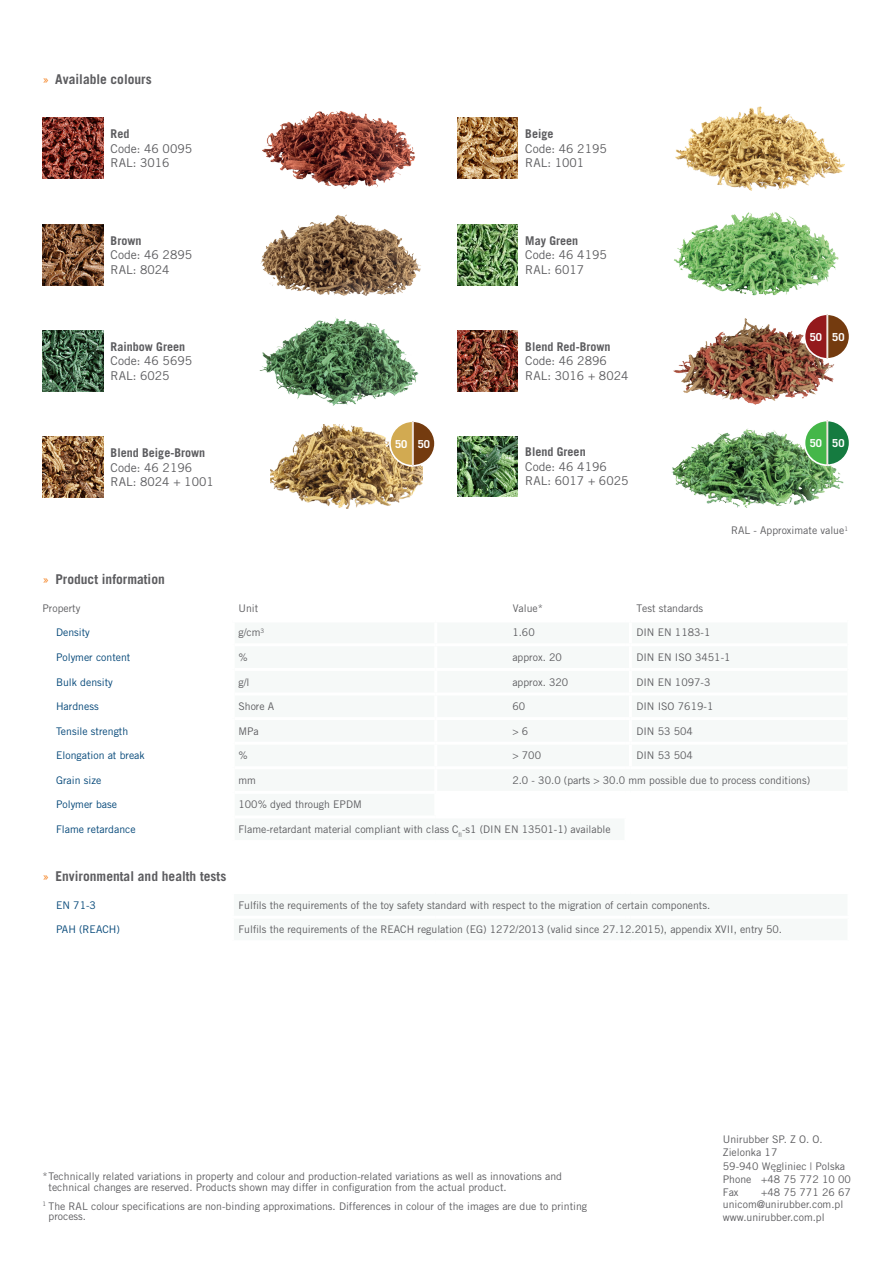
<style>
.page{position:relative;width:893px;height:1263px;background:#fff}
.page>*{position:absolute;margin:0;border:0;box-sizing:border-box;transform-origin:0 0}
.t1{font:700 13.5px "Trade Gothic LT Std";color:#5c5c5f}
.t2{font:12.15px "Trade Gothic LT Std";color:#5c5c5f}
.t3{font:700 12.15px "Trade Gothic LT Std";color:#5c5c5f}
.t4{font:700 10.95px "Trade Gothic LT";color:#fff}
.Bildlegende{font:10.5px/10.5px "Trade Gothic LT Std";color:#5c5c5f}
.t5{font:10.5px "Trade Gothic LT Std";color:#004577}
.s1{font-weight:400;color:#f58220}
.s2{font-family:"Calibri";font-weight:300;font-size:12px}
</style>
<div class="page">
<img style="left:262px;top:110px;width:154px;height:79px">
<img style="left:260px;top:214px;width:161px;height:82px">
<img style="left:674px;top:212px;width:165px;height:84px">
<img style="left:259px;top:317px;width:160px;height:89px">
<img style="left:671px;top:428px;width:173px;height:80px">
<img style="left:673px;top:318px;width:162px;height:87px">
<svg style="left:804px;top:420px;width:45px;height:46px"></svg>
<hr style="left:827px;top:420px;width:1px;height:45px;background:#fff">
<svg style="left:804px;top:314px;width:45px;height:46px"></svg>
<hr style="left:827px;top:314px;width:1px;height:45px;background:#fff">
<img style="left:675px;top:106px;width:169px;height:85px">
<img style="left:270px;top:425px;width:152px;height:83px">
<svg style="left:389px;top:421px;width:46px;height:46px"></svg>
<hr style="left:412px;top:421px;width:1px;height:45px;background:#fff">
<img style="left:43px;top:118px;width:60px;height:61px">
<img style="left:43px;top:224px;width:60px;height:61px">
<img style="left:43px;top:331px;width:60px;height:60px">
<img style="left:43px;top:437px;width:60px;height:61px">
<img style="left:457px;top:118px;width:61px;height:61px">
<img style="left:457px;top:224px;width:61px;height:61px">
<img style="left:457px;top:331px;width:61px;height:60px">
<img style="left:457px;top:436px;width:61px;height:61px">
<p class="t1" style="left:43px;top:71px;width:111px"><span class="s1">»</span> Available colours</p>
<p class="t3" style="left:111px;top:126px;width:20px">Red</p>
<p class="t2" style="left:111px;top:141px;width:83px">Code: 46 0095</p>
<p class="t2" style="left:111px;top:156px;width:61px">RAL: 3016</p>
<p class="t3" style="left:525px;top:126px;width:30px">Beige</p>
<p class="t2" style="left:525px;top:141px;width:83px">Code: 46 2195</p>
<p class="t2" style="left:525px;top:156px;width:61px">RAL: 1001</p>
<p class="t3" style="left:111px;top:233px;width:32px">Brown</p>
<p class="t2" style="left:111px;top:247px;width:83px">Code: 46 2895</p>
<p class="t2" style="left:111px;top:262px;width:61px">RAL: 8024</p>
<p class="t3" style="left:525px;top:233px;width:55px">May Green</p>
<p class="t2" style="left:525px;top:247px;width:83px">Code: 46 4195</p>
<p class="t2" style="left:525px;top:262px;width:61px">RAL: 6017</p>
<p class="t3" style="left:111px;top:339px;width:76px">Rainbow Green</p>
<p class="t2" style="left:111px;top:354px;width:83px">Code: 46 5695</p>
<p class="t2" style="left:111px;top:368px;width:61px">RAL: 6025</p>
<p class="t3" style="left:525px;top:339px;width:87px">Blend Red-Brown</p>
<p class="t2" style="left:525px;top:354px;width:83px">Code: 46 2896</p>
<p class="t2" style="left:525px;top:368px;width:105px">RAL: 3016 + 8024</p>
<p class="t4" style="left:810px;top:330px;width:36px">50 50</p>
<p class="t3" style="left:111px;top:445px;width:96px">Blend Beige-Brown</p>
<p class="t2" style="left:111px;top:460px;width:83px">Code: 46 2196</p>
<p class="t2" style="left:111px;top:474px;width:105px">RAL: 8024 + 1001</p>
<p class="t4" style="left:395px;top:437px;width:36px">50 50</p>
<p class="t3" style="left:525px;top:445px;width:62px">Blend Green</p>
<p class="t2" style="left:525px;top:459px;width:83px">Code: 46 4196</p>
<p class="t2" style="left:525px;top:474px;width:105px">RAL: 6017 + 6025</p>
<p class="t4" style="left:810px;top:436px;width:36px">50 50</p>
<p class="Bildlegende" style="left:731px;top:525px;width:118px">RAL - Approximate value<sup>1</sup></p>
<p class="t1" style="left:43px;top:571px;width:124px"><span class="s1">»</span> Product information</p>
<p class="Bildlegende" style="left:43px;top:603px;width:39px">Property</p>
<p class="Bildlegende" style="left:238px;top:603px;width:21px">Unit</p>
<p class="Bildlegende" style="left:513px;top:603px;width:32px">Value*</p>
<p class="Bildlegende" style="left:636px;top:603px;width:68px">Test standards</p>
<p class="t5" style="left:56px;top:626px;width:35px">Density</p>
<p class="Bildlegende" style="left:238px;top:627px;width:27px">g/cm<sup>3</sup></p>
<p class="Bildlegende" style="left:512px;top:627px;width:24px">1.60</p>
<p class="Bildlegende" style="left:636px;top:627px;width:76px">DIN EN 1183-1</p>
<p class="t5" style="left:56px;top:651px;width:76px">Polymer content</p>
<p class="Bildlegende" style="left:238px;top:652px;width:11px">%</p>
<p class="Bildlegende" style="left:512px;top:652px;width:51px">approx. 20</p>
<p class="Bildlegende" style="left:636px;top:652px;width:96px">DIN EN ISO 3451-1</p>
<p class="t5" style="left:56px;top:675px;width:58px">Bulk density</p>
<p class="Bildlegende" style="left:238px;top:676px;width:13px">g/l</p>
<p class="Bildlegende" style="left:512px;top:676px;width:57px">approx. 320</p>
<p class="Bildlegende" style="left:636px;top:676px;width:76px">DIN EN 1097-3</p>
<p class="t5" style="left:56px;top:700px;width:44px">Hardness</p>
<p class="Bildlegende" style="left:238px;top:701px;width:37px">Shore A</p>
<p class="Bildlegende" style="left:512px;top:701px;width:14px">60</p>
<p class="Bildlegende" style="left:636px;top:701px;width:78px">DIN ISO 7619-1</p>
<p class="t5" style="left:56px;top:725px;width:74px">Tensile strength</p>
<p class="Bildlegende" style="left:238px;top:725px;width:22px">MPa</p>
<p class="Bildlegende" style="left:512px;top:725px;width:17px">&gt; 6</p>
<p class="Bildlegende" style="left:636px;top:725px;width:58px">DIN 53 504</p>
<p class="t5" style="left:56px;top:749px;width:90px">Elongation at break</p>
<p class="Bildlegende" style="left:238px;top:750px;width:11px">%</p>
<p class="Bildlegende" style="left:512px;top:750px;width:30px">&gt; 700</p>
<p class="Bildlegende" style="left:636px;top:750px;width:58px">DIN 53 504</p>
<p class="t5" style="left:56px;top:774px;width:47px">Grain size</p>
<p class="Bildlegende" style="left:238px;top:775px;width:19px">mm</p>
<p class="Bildlegende" style="left:512px;top:775px;width:299px">2.0 - 30.0 (parts &gt; 30.0 mm possible due to process conditions)</p>
<p class="t5" style="left:56px;top:798px;width:62px">Polymer base</p>
<p class="Bildlegende" style="left:238px;top:799px;width:125px">100% dyed through EPDM</p>
<p class="t5" style="left:56px;top:823px;width:81px">Flame retardance</p>
<p class="Bildlegende" style="left:238px;top:824px;width:374px">Flame-retardant material compliant with class C<sub>fl</sub>‑s1 (DIN EN 13501‑1) available</p>
<p class="t1" style="left:43px;top:868px;width:185px"><span class="s1">»</span> Environmental and health tests</p>
<p class="t5" style="left:56px;top:898px;width:41px">EN 71-3</p>
<p class="Bildlegende" style="left:238px;top:899px;width:473px">Fulfils the requirements of the toy safety standard with respect to the migration of certain components.</p>
<p class="t5" style="left:56px;top:923px;width:65px">PAH (REACH)</p>
<p class="Bildlegende" style="left:238px;top:924px;width:545px">Fulfils the requirements of the REACH regulation (EG) 1272/2013 (valid since 27.12.2015), appendix XVII, entry 50.</p>
<p class="Bildlegende" style="left:49px;top:1171px;width:515px;text-indent:-6px">*Technically related variations in property and colour and production-related variations as well as innovations and technical changes are reserved. Products shown may differ in configuration from the actual product.</p>
<p class="Bildlegende" style="left:49px;top:1201px;width:540px;text-indent:-6px"><sup>1</sup> The RAL colour specifications are non-binding approximations. Differences in colour of the images are due to printing process.</p>
<p class="Bildlegende" style="left:723px;top:1134px;width:101px">Unirubber SP. Z O. O.</p>
<p class="Bildlegende" style="left:723px;top:1147px;width:56px">Zielonka 17</p>
<p class="Bildlegende" style="left:723px;top:1161px;width:124px">59-940 W<span class="s2">ę</span>gliniec | Polska</p>
<p class="Bildlegende" style="left:723px;top:1174px;width:129px">Phone +48 75 772 10 00</p>
<p class="Bildlegende" style="left:723px;top:1186px;width:17px">Fax</p>
<p class="Bildlegende" style="left:761px;top:1186px;width:91px">+48 75 771 26 67</p>
<p class="Bildlegende" style="left:723px;top:1199px;width:122px">unicom@unirubber.com.pl</p>
<p class="Bildlegende" style="left:723px;top:1212px;width:103px">www.unirubber.com.pl</p>
</div>
